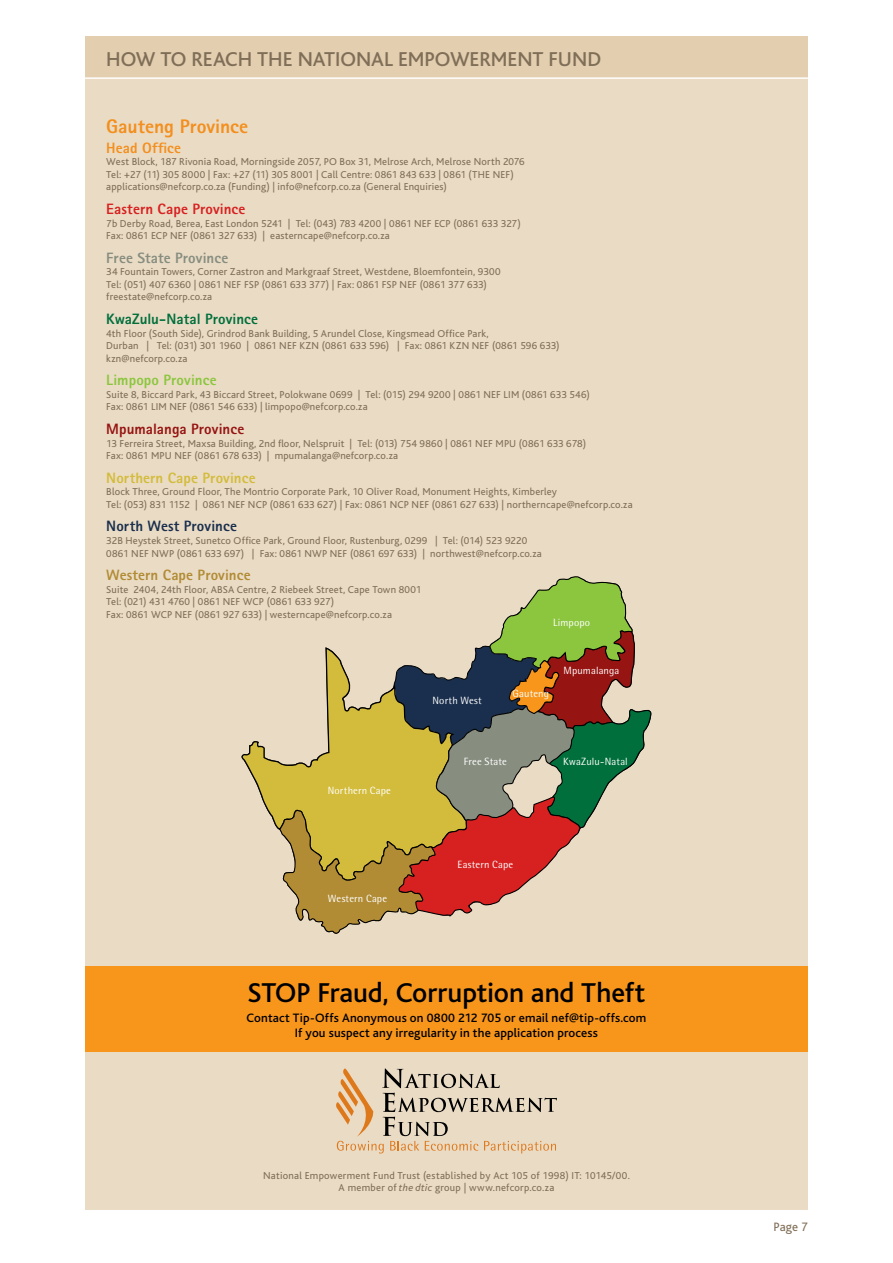
<style>
.page{position:relative;width:893px;height:1263px;background:#fff}
.page>*{position:absolute;margin:0;border:0;box-sizing:border-box;transform-origin:0 0}
.t1{font:500 28.5px "Bliss";letter-spacing:-.005em;color:#000}
.t2{font:500 21px "Bliss";letter-spacing:-.005em;color:#806f58}
.t3{font:800 19.65px "Rotis Sans Serif";letter-spacing:-.005em;color:#f38f1d}
.t4{font:800 15px "Rotis Sans Serif";letter-spacing:.005em;color:#006f3b}
.t5{font:800 15px "Rotis Sans Serif Std";letter-spacing:.005em;color:#d3bc3b}
.t6{font:800 15px "Rotis Sans Serif";letter-spacing:.01em;color:#d72120}
.t7{font:800 15px "Rotis Sans Serif";letter-spacing:.01em;color:#b18c35}
.t8{font:800 15px "Rotis Sans Serif";letter-spacing:.005em;color:#961411}
.t9{font:800 15px "Rotis Sans Serif";letter-spacing:.01em;color:#878e7f}
.t10{font:800 15px "Rotis Sans Serif";letter-spacing:.01em;color:#1a2f4d}
.t11{font:800 15px "Rotis Sans Serif";letter-spacing:.01em;color:#8cc63f}
.t12{font:800 15px "Rotis Sans Serif";letter-spacing:.01em;color:#f38f1d}
.t13{font:500 12.75px/15.3px "Bliss";letter-spacing:.01em;color:#000;text-align:center}
.t14{font:12.75px "Bliss";color:#806f58}
.t15{font:10.5px/12.6px "Bliss";letter-spacing:.015em;color:#806f58}
.t16{font:10.5px "Rotis Semi Sans";letter-spacing:.015em;color:#fff}
.s1{font-style:italic}
</style>
<div class="page">
<div style="left:85px;top:36px;width:723px;height:1174px;background:#eadbc5"></div>
<div style="left:85px;top:966px;width:723px;height:85px;background:#f8961c"></div>
<svg style="left:336px;top:1068px;width:221px;height:85px"></svg>
<div style="left:85px;top:36px;width:723px;height:43px;background:#e4ceb0"></div>
<hr style="left:85px;top:77px;width:723px;height:2px;background:#fff">
<svg style="left:242px;top:741px;width:37px;height:89px"></svg>
<svg style="left:279px;top:576px;width:372px;height:358px"></svg>
<h2 class="t2" style="left:106px;top:48px;width:496px">HOW TO REACH THE NATIONAL EMPOWERMENT FUND</h2>
<h3 class="t3" style="left:106px;top:114px;width:144px">Gauteng Province</h3>
<h3 class="t12" style="left:106px;top:138px;width:76px">Head Office</h3>
<p class="t15" style="left:106px;top:156px;width:420px">West Block, 187 Rivonia Road, Morningside 2057, PO Box 31, Melrose Arch, Melrose North 2076<br>Tel: +27 (11) 305 8000 | Fax: +27 (11) 305 8001 | Call Centre: 0861 843 633 | 0861 (THE NEF) applications@nefcorp.co.za (Funding) | info@nefcorp.co.za (General Enquiries)</p>
<h3 class="t6" style="left:106px;top:199px;width:141px">Eastern Cape Province</h3>
<p class="t15" style="left:106px;top:217px;width:416px">7b Derby Road, Berea, East London 5241 | Tel: (043) 783 4200 | 0861 NEF ECP (0861 633 327)<br>Fax: 0861 ECP NEF (0861 327 633) | easterncape@nefcorp.co.za</p>
<h3 class="t9" style="left:106px;top:248px;width:124px">Free State Province</h3>
<p class="t15" style="left:106px;top:266px;width:396px">34 Fountain Towers, Corner Zastron and Markgraaf Street, Westdene, Bloemfontein, 9300<br>Tel: (051) 407 6360 | 0861 NEF FSP (0861 633 377) | Fax: 0861 FSP NEF (0861 377 633) freestate@nefcorp.co.za</p>
<h3 class="t4" style="left:106px;top:309px;width:153px">KwaZulu-Natal Province</h3>
<p class="t15" style="left:106px;top:327px;width:455px">4th Floor (South Side), Grindrod Bank Building, 5 Arundel Close, Kingsmead Office Park,<br>Durban | Tel: (031) 301 1960 | 0861 NEF KZN (0861 633 596) | Fax: 0861 KZN NEF (0861 596 633) kzn@nefcorp.co.za</p>
<h3 class="t11" style="left:106px;top:371px;width:112px">Limpopo Province</h3>
<p class="t15" style="left:106px;top:388px;width:485px">Suite 8, Biccard Park, 43 Biccard Street, Polokwane 0699 | Tel: (015) 294 9200 | 0861 NEF LIM (0861 633 546)<br>Fax: 0861 LIM NEF (0861 546 633) | limpopo@nefcorp.co.za</p>
<h3 class="t8" style="left:106px;top:419px;width:140px">Mpumalanga Province</h3>
<p class="t15" style="left:106px;top:437px;width:481px">13 Ferreira Street, Maxsa Building, 2nd floor, Nelspruit | Tel: (013) 754 9860 | 0861 NEF MPU (0861 633 678)<br>Fax: 0861 MPU NEF (0861 678 633) | mpumalanga@nefcorp.co.za</p>
<h3 class="t5" style="left:106px;top:468px;width:151px">Northern Cape Province</h3>
<p class="t15" style="left:106px;top:486px;width:528px">Block Three, Ground Floor, The Montrio Corporate Park, 10 Oliver Road, Monument Heights, Kimberley<br>Tel: (053) 831 1152 | 0861 NEF NCP (0861 633 627) | Fax: 0861 NCP NEF (0861 627 633) | northerncape@nefcorp.co.za</p>
<h3 class="t10" style="left:106px;top:517px;width:132px">North West Province</h3>
<p class="t15" style="left:106px;top:534px;width:437px">32B Heystek Street, Sunetco Office Park, Ground Floor, Rustenburg, 0299 | Tel: (014) 523 9220<br>0861 NEF NWP (0861 633 697) | Fax: 0861 NWP NEF (0861 697 633) | northwest@nefcorp.co.za</p>
<h3 class="t7" style="left:106px;top:565px;width:146px">Western Cape Province</h3>
<p class="t15" style="left:106px;top:583px;width:316px">Suite 2404, 24th Floor, ABSA Centre, 2 Riebeek Street, Cape Town 8001<br>Tel: (021) 431 4760 | 0861 NEF WCP (0861 633 927)<br>Fax: 0861 WCP NEF (0861 927 633) | westerncape@nefcorp.co.za</p>
<p class="t16" style="left:553px;top:617px;width:38px">Limpopo</p>
<p class="t16" style="left:563px;top:665px;width:57px">Mpumalanga</p>
<p class="t16" style="left:432px;top:694px;width:51px">North West</p>
<p class="t16" style="left:513px;top:687px;width:38px">Gauteng</p>
<p class="t16" style="left:328px;top:784px;width:65px">Northern Cape</p>
<p class="t16" style="left:328px;top:892px;width:61px">Western Cape</p>
<p class="t16" style="left:464px;top:755px;width:45px">Free State</p>
<p class="t16" style="left:563px;top:755px;width:66px">KwaZulu-Natal</p>
<p class="t16" style="left:458px;top:858px;width:57px">Eastern Cape</p>
<h1 class="t1" style="left:248px;top:978px;width:399px">STOP Fraud, Corruption and Theft</h1>
<p class="t13" style="left:247px;top:1010px;width:401px">Contact Tip-Offs Anonymous on 0800 212 705 or email nef@tip-offs.com<br>If you suspect any irregularity in the application process</p>
<p class="t15" style="left:263px;top:1169px;width:368px;text-align:center">National Empowerment Fund Trust (established by Act 105 of 1998) IT: 10145/00.<br>A member of <span class="s1">the dtic</span> group | www.nefcorp.co.za</p>
<p class="t14" style="left:773px;top:1219px;width:36px">Page 7</p>
</div>
